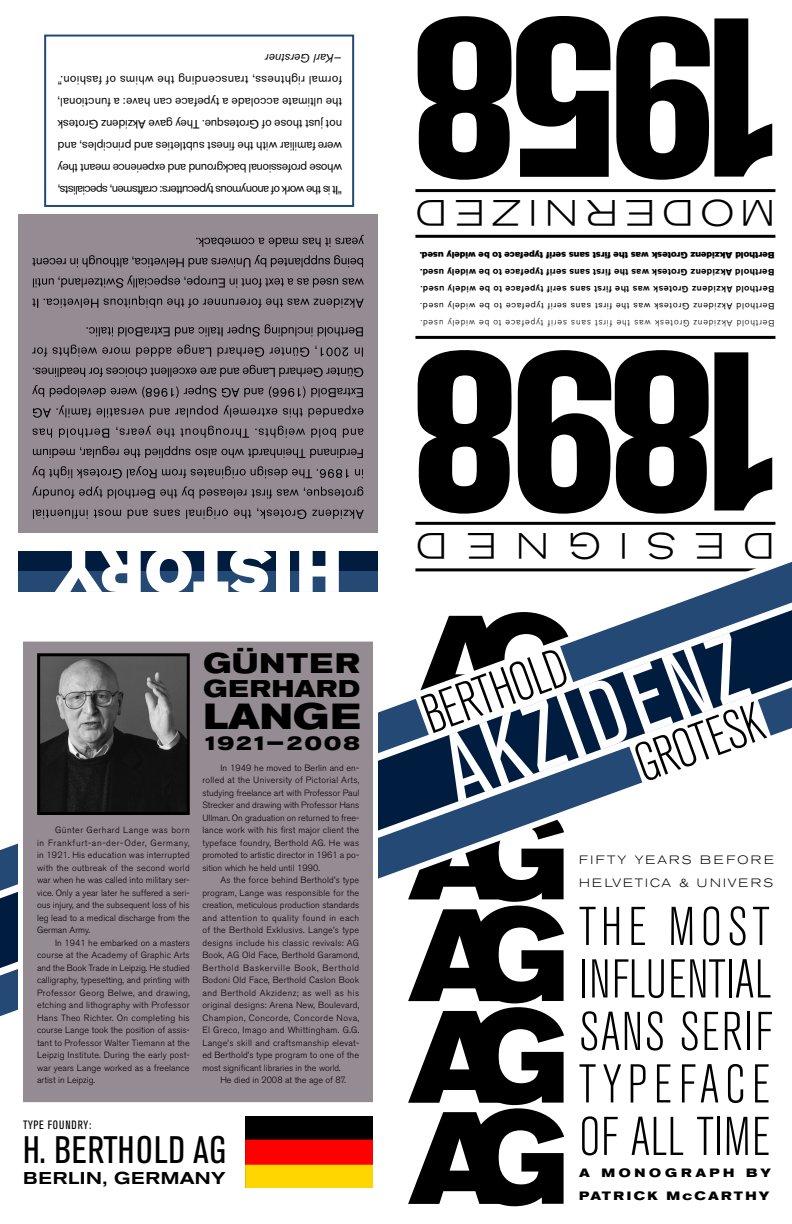
<style>
.page{position:relative;width:792px;height:1224px;background:#fff}
.page>*{position:absolute;margin:0;border:0;box-sizing:border-box;transform-origin:0 0}
.front_text_wrap{font:800 condensed 224px "Akzidenz Grotesk BE";letter-spacing:-.06em;color:#000}
.history{font:130px "Akzidenz Grotesk BE Super";letter-spacing:-.35em;color:#000}
.front_text_wrap-2{font:60px "Akzidenz Grotesk BE Super";letter-spacing:.01em;color:#fff}
.front_text_wrap-3{font:300 condensed 54px "Akzidenz Grotesk BE";letter-spacing:.02em;color:#000}
.front_text_wrap-4{font:300 condensed 54px "Akzidenz Grotesk BE";color:#000}
.front_text_wrap-5{font:300 condensed 54px "Akzidenz Grotesk BE";letter-spacing:.11em;color:#000}
.front_text_wrap-6{font:condensed 38px "Akzidenz Grotesk BE";letter-spacing:.02em;color:#000}
.front_text_wrap-7{font:300 expanded 36.4px "Akzidenz Grotesk BE";letter-spacing:.2em;color:#000}
.front_text_wrap-8{font:300 expanded 36.4px "Akzidenz Grotesk BE";letter-spacing:.51em;color:#000}
.front_text_wrap-9{font:700 expanded 36px "Akzidenz Grotesk BE";color:#000}
.front_text_wrap-10{font:700 expanded 28px "Akzidenz Grotesk BE";letter-spacing:.045em;color:#000}
.front_text_wrap-11{font:700 expanded 24px "Akzidenz Grotesk BE";letter-spacing:.045em;color:#000}
.front_text_wrap-12{font:700 expanded 20px "Akzidenz Grotesk BE";letter-spacing:.06em;color:#000}
.front_text_wrap-13{font:500 expanded 17px "Akzidenz Grotesk BE";letter-spacing:.05em;color:#000}
.history-2{font:12px/22px "Akzidenz Grotesk BE";letter-spacing:.03em;color:#000;text-align:justify}
.front_text_wrap-14{font:300 expanded 12px "Akzidenz Grotesk BE";letter-spacing:.17em;color:#000}
.front_text_wrap-15{font:300 expanded 12px "Akzidenz Grotesk BE";letter-spacing:.19em;color:#000}
.front_text_wrap-16{font:700 expanded 12px "Akzidenz Grotesk BE";letter-spacing:.205em;color:#000}
.front_text_wrap-17{font:condensed 12px "Akzidenz Grotesk BE";letter-spacing:.06em;color:#000}
.front_text_wrap-18{font:700 expanded 12px "Akzidenz Grotesk BE";letter-spacing:.31em;color:#000}
.creator_bio{font:300 9px/12.5px "Akzidenz Grotesk BE";color:#000;text-align:justify}
.front_text_wrap-19{font:300 9px "Akzidenz Grotesk BE";letter-spacing:.09em;color:#000}
.front_text_wrap-20{font:9px "Akzidenz Grotesk BE";letter-spacing:.085em;color:#000}
.front_text_wrap-21{font:500 9px "Akzidenz Grotesk BE";letter-spacing:.05em;color:#000}
.front_text_wrap-22{font:700 9px "Akzidenz Grotesk BE";letter-spacing:.03em;color:#000}
.front_text_wrap-23{font:9px "Akzidenz Grotesk BE Super";color:#000}
.s1{font-style:italic}
</style>
<div class="page">
<hr style="left:415px;top:336px;width:360px;height:3px;background:#000">
<hr style="left:415px;top:235px;width:360px;height:3px;background:#000">
<hr style="left:415px;top:189px;width:360px;height:3px;background:#000">
<hr style="left:415px;top:522px;width:360px;height:3px;background:#000">
<svg style="left:0;top:781px;width:589px;height:235px"></svg>
<svg style="left:0;top:699px;width:429px;height:192px"></svg>
<svg style="left:421px;top:562px;width:371px;height:219px"></svg>
<div style="left:18px;top:637px;width:360px;height:470px;background:#958b93;border:5px solid #fff"></div>
<svg style="left:449px;top:633px;width:303px;height:169px"></svg>
<img style="left:41px;top:657px;width:145px;height:154px">
<div style="left:37px;top:653px;width:153px;height:162px;border:3px solid #000"></div>
<img style="left:246px;top:1116px;width:127px;height:72px">
<div style="left:18px;top:215px;width:360px;height:318px;background:#958b93"></div>
<div style="left:18px;top:551px;width:360px;height:41px;background:#001c3f"></div>
<div style="left:18px;top:571px;width:360px;height:21px;background:#244975"></div>
<div style="left:44px;top:35px;width:310px;height:172px;border:2px solid #244975"></div>
<svg style="left:196px;top:235px;width:168px;height:12px"></svg>
<svg style="left:33px;top:255px;width:330px;height:12px"></svg>
<svg style="left:33px;top:275px;width:331px;height:13px"></svg>
<svg style="left:33px;top:296px;width:331px;height:12px"></svg>
<svg style="left:87px;top:324px;width:276px;height:13px"></svg>
<svg style="left:32px;top:345px;width:331px;height:12px"></svg>
<svg style="left:33px;top:365px;width:330px;height:12px"></svg>
<svg style="left:32px;top:385px;width:331px;height:13px"></svg>
<svg style="left:33px;top:405px;width:330px;height:13px"></svg>
<svg style="left:33px;top:426px;width:330px;height:12px"></svg>
<svg style="left:33px;top:446px;width:330px;height:12px"></svg>
<svg style="left:32px;top:466px;width:331px;height:13px"></svg>
<svg style="left:32px;top:486px;width:331px;height:13px"></svg>
<svg style="left:33px;top:507px;width:331px;height:12px"></svg>
<p class="history-2" style="left:342px;top:201px;width:286px;rotate:-180deg">“It is the work of anonymous typecutters: craftsmen, specialists, whose professional background and experience meant they were familiar with the finest subtleties and principles, and not just those of Grotesque. They gave Akzidenz Grotesk the ultimate accolade a typeface can have: a functional, formal rightness, transcending the whims of fashion.” <span class="s1">—Karl Gerstner</span></p>
<p class="front_text_wrap-2" style="left:341px;top:605px;width:288px;rotate:-180deg">HISTORY</p>
<p class="creator_bio" style="left:37px;top:824px;width:154px;text-indent:18px">Günter Gerhard Lange was born in Frankfurt-an-der-Oder, Germany, in 1921. His education was interrupted with the outbreak of the second world war when he was called into military ser&shy;vice. Only a year later he suffered a seri&shy;ous injury, and the subsequent loss of his leg lead to a medical discharge from the German Army.</p>
<p class="creator_bio" style="left:37px;top:936px;width:154px;text-indent:18px">In 1941 he embarked on a masters course at the Academy of Graphic Arts and the Book Trade in Leipzig. He studied calligraphy, typesetting, and printing with Professor Georg Belwe, and drawing, etching and lithography with Professor Hans Theo Richter. On completing his course Lange took the position of assis&shy;tant to Professor Walter Tiemann at the Leipzig Institute. During the early post&shy;war years Lange worked as a freelance artist in Leipzig.</p>
<p class="front_text_wrap-10" style="left:204px;top:648px;width:158px">GÜNTER</p>
<p class="front_text_wrap-11" style="left:204px;top:675px;width:158px">GERHARD</p>
<p class="front_text_wrap-9" style="left:204px;top:696px;width:158px">LANGE</p>
<p class="front_text_wrap-12" style="left:202px;top:731px;width:159px">1921–2008</p>
<p class="creator_bio" style="left:202px;top:761px;width:158px;text-indent:18px">In 1949 he moved to Berlin and en&shy;rolled at the University of Pictorial Arts, studying freelance art with Professor Paul Strecker and drawing with Professor Hans Ullman. On graduation on returned to free&shy;lance work with his first major client the typeface foundry, Berthold AG. He was promoted to artistic director in 1961 a po&shy;sition which he held until 1990.</p>
<p class="creator_bio" style="left:202px;top:874px;width:158px;text-indent:18px">As the force behind Berthold’s type program, Lange was responsible for the creation, meticulous production standards and attention to quality found in each of the Berthold Exklusivs. Lange’s type designs include his classic revivals: AG Book, AG Old Face, Berthold Garamond, Berthold Baskerville Book, Berthold Bodoni Old Face, Berthold Caslon Book and Berthold Akzidenz; as well as his original designs: Arena New, Boulevard, Champion, Concorde, Concorde Nova, El Greco, Imago and Whittingham. G.G.<br>Lange’s skill and craftsmanship elevat&shy;ed Berthold’s type program to one of the most significant libraries in the world.</p>
<p class="creator_bio" style="left:220px;top:1074px;width:127px">He died in 2008 at the age of 87.</p>
<p class="front_text_wrap-17" style="left:23px;top:1119px;width:70px">TYPE FOUNDRY:</p>
<p class="front_text_wrap-6" style="left:23px;top:1129px;width:204px">H. BERTHOLD AG</p>
<p class="front_text_wrap-13" style="left:23px;top:1168px;width:204px">BERLIN, GERMANY</p>
<p class="front_text_wrap" style="left:791px;top:226px;width:385px;rotate:-180deg">1958</p>
<p class="front_text_wrap-7" style="left:775px;top:233px;width:361px;rotate:-180deg">MODERNIZED</p>
<p class="front_text_wrap-23" style="left:774px;top:261px;width:356px;rotate:-180deg">Berthold Akzidenz Grotesk was the first sans serif typeface to be widely used.</p>
<p class="front_text_wrap-22" style="left:774px;top:278px;width:356px;rotate:-180deg">Berthold Akzidenz Grotesk was the first sans serif typeface to be widely used.</p>
<p class="front_text_wrap-21" style="left:774px;top:295px;width:355px;rotate:-180deg">Berthold Akzidenz Grotesk was the first sans serif typeface to be widely used.</p>
<p class="front_text_wrap-20" style="left:774px;top:312px;width:356px;rotate:-180deg">Berthold Akzidenz Grotesk was the first sans serif typeface to be widely used.</p>
<p class="front_text_wrap-19" style="left:774px;top:328px;width:355px;rotate:-180deg">Berthold Akzidenz Grotesk was the first sans serif typeface to be widely used.</p>
<p class="front_text_wrap" style="left:791px;top:560px;width:385px;rotate:-180deg">1898</p>
<p class="front_text_wrap-8" style="left:775px;top:567px;width:360px;rotate:-180deg">DESIGNED</p>
<p class="history" style="left:414px;top:587px;width:162px">AG</p>
<p class="history" style="left:408px;top:778px;width:162px">AG</p>
<p class="history" style="left:408px;top:880px;width:162px">AG</p>
<p class="history" style="left:408px;top:982px;width:162px">AG</p>
<p class="history" style="left:408px;top:1083px;width:162px">AG</p>
<p class="front_text_wrap-15" style="left:579px;top:853px;width:196px">FIFTY YEARS BEFORE</p>
<p class="front_text_wrap-14" style="left:579px;top:876px;width:196px">HELVETICA &amp; UNIVERS</p>
<p class="front_text_wrap-3" style="left:579px;top:897px;width:192px">THE MOST</p>
<p class="front_text_wrap-4" style="left:579px;top:950px;width:194px">INFLUENTIAL</p>
<p class="front_text_wrap-3" style="left:579px;top:1002px;width:195px">SANS SERIF</p>
<p class="front_text_wrap-5" style="left:579px;top:1055px;width:192px">TYPEFACE</p>
<p class="front_text_wrap-3" style="left:579px;top:1107px;width:192px">OF ALL TIME</p>
<p class="front_text_wrap-18" style="left:579px;top:1166px;width:193px">A MONOGRAPH BY</p>
<p class="front_text_wrap-16" style="left:579px;top:1189px;width:192px">PATRICK McCARTHY</p>
</div>
